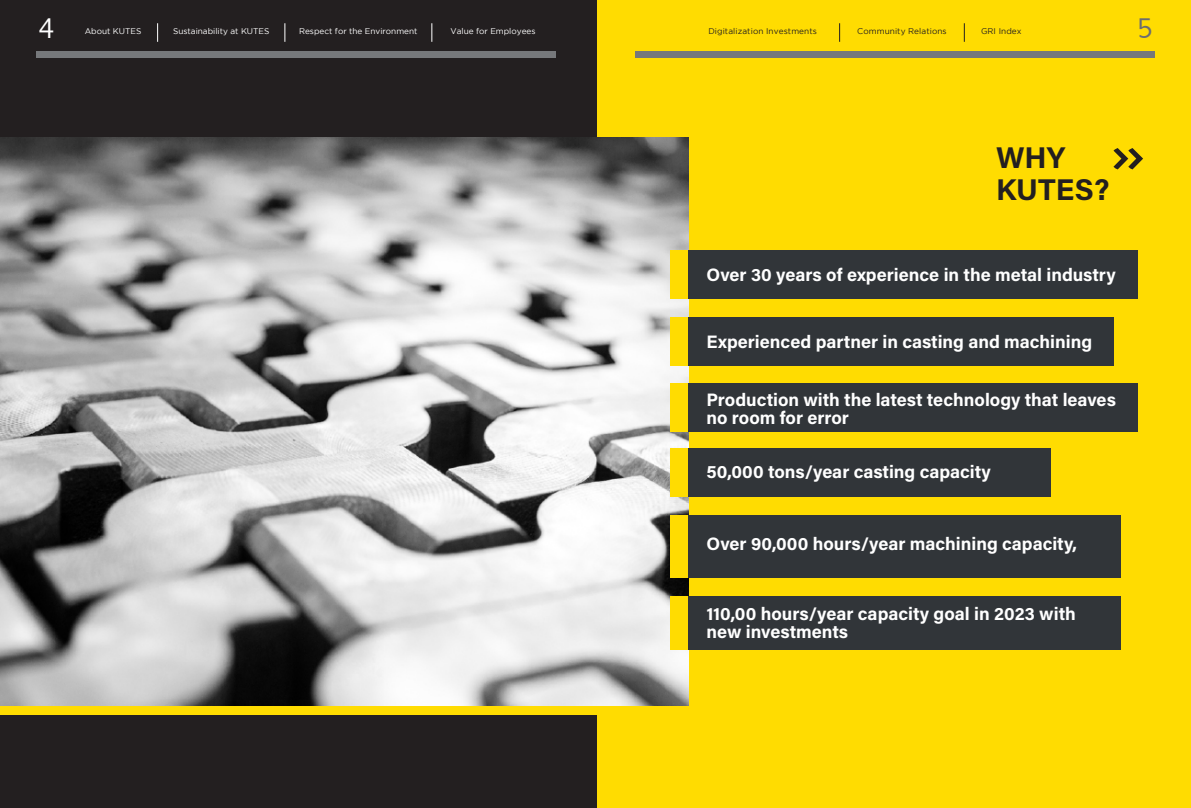
<style>
.page{position:relative;width:1191px;height:808px;background:#fff}
.page>*{position:absolute;margin:0;border:0;box-sizing:border-box;transform-origin:0 0}
.t1{font:700 30px "Acumin Pro";color:#231f20}
.t2{font:300 condensed 30px "Abadi";color:#fff;scale:1.17 1}
.t3{font:300 condensed 30px "Abadi";color:#6c6d70;scale:1.17 1}
.t4{font:700 18px "Acumin Pro";color:#fff}
.t5{font:8.3px "Gotham";color:#fff}
.t6{font:8.3px "Gotham";letter-spacing:.01em;color:#231f20}
</style>
<div class="page">
<div style="left:595px;top:0;width:596px;height:808px;background:#ffdc01"></div>
<div style="left:0;top:0;width:596px;height:808px;background:#231f20"></div>
<svg style="left:157px;top:23px;width:1px;height:19px"></svg>
<svg style="left:285px;top:23px;width:1px;height:19px"></svg>
<svg style="left:431px;top:23px;width:1px;height:19px"></svg>
<svg style="left:839px;top:23px;width:1px;height:19px"></svg>
<svg style="left:964px;top:23px;width:1px;height:19px"></svg>
<div style="left:36px;top:52px;width:520px;height:6px;background:#76787b"></div>
<div style="left:635px;top:52px;width:520px;height:6px;background:#76787b"></div>
<img style="left:0;top:138px;width:688px;height:568px">
<div style="left:688px;top:250px;width:449px;height:49px;background:#313539"></div>
<div style="left:688px;top:317px;width:425px;height:49px;background:#313539"></div>
<div style="left:688px;top:383px;width:449px;height:49px;background:#313539"></div>
<div style="left:688px;top:448px;width:362px;height:49px;background:#313539"></div>
<div style="left:688px;top:515px;width:432px;height:63px;background:#313539"></div>
<div style="left:688px;top:596px;width:432px;height:53px;background:#313539"></div>
<div style="left:670px;top:250px;width:18px;height:49px;background:#ffdc01"></div>
<div style="left:670px;top:317px;width:18px;height:49px;background:#ffdc01"></div>
<div style="left:670px;top:383px;width:18px;height:49px;background:#ffdc01"></div>
<div style="left:670px;top:448px;width:18px;height:49px;background:#ffdc01"></div>
<div style="left:670px;top:515px;width:18px;height:63px;background:#ffdc01"></div>
<div style="left:670px;top:596px;width:18px;height:53px;background:#ffdc01"></div>
<svg style="left:1113px;top:148px;width:30px;height:21px"></svg>
<div style="left:0;top:706px;width:688px;height:9px;background:#ffdc01"></div>
<p class="t2" style="left:38px;top:10px;width:15px">4</p>
<p class="t5" style="left:85px;top:27px;width:58px">About KUTES</p>
<p class="t5" style="left:173px;top:27px;width:98px">Sustainability at KUTES</p>
<p class="t5" style="left:299px;top:27px;width:120px">Respect for the Environment</p>
<p class="t5" style="left:450px;top:27px;width:86px">Value for Employees</p>
<p class="t6" style="left:708px;top:27px;width:110px">Digitalization Investments</p>
<p class="t6" style="left:857px;top:27px;width:91px">Community Relations</p>
<p class="t6" style="left:981px;top:27px;width:42px">GRI Index</p>
<p class="t3" style="left:1136px;top:11px;width:15px">5</p>
<p class="t1" style="left:996px;top:136px;width:71px">WHY</p>
<p class="t1" style="left:996px;top:168px;width:115px">KUTES?</p>
<p class="t4" style="left:706px;top:262px;width:411px">Over 30 years of experience in the metal industry</p>
<p class="t4" style="left:706px;top:329px;width:387px">Experienced partner in casting and machining</p>
<p class="t4" style="left:706px;top:387px;width:411px">Production with the latest technology that leaves</p>
<p class="t4" style="left:706px;top:405px;width:144px">no room for error</p>
<p class="t4" style="left:706px;top:459px;width:286px">50,000 tons/year casting capacity</p>
<p class="t4" style="left:706px;top:531px;width:372px">Over 90,000 hours/year machining capacity,</p>
<p class="t4" style="left:706px;top:601px;width:371px">110,00 hours/year capacity goal in 2023 with</p>
<p class="t4" style="left:706px;top:619px;width:143px">new investments</p>
</div>
